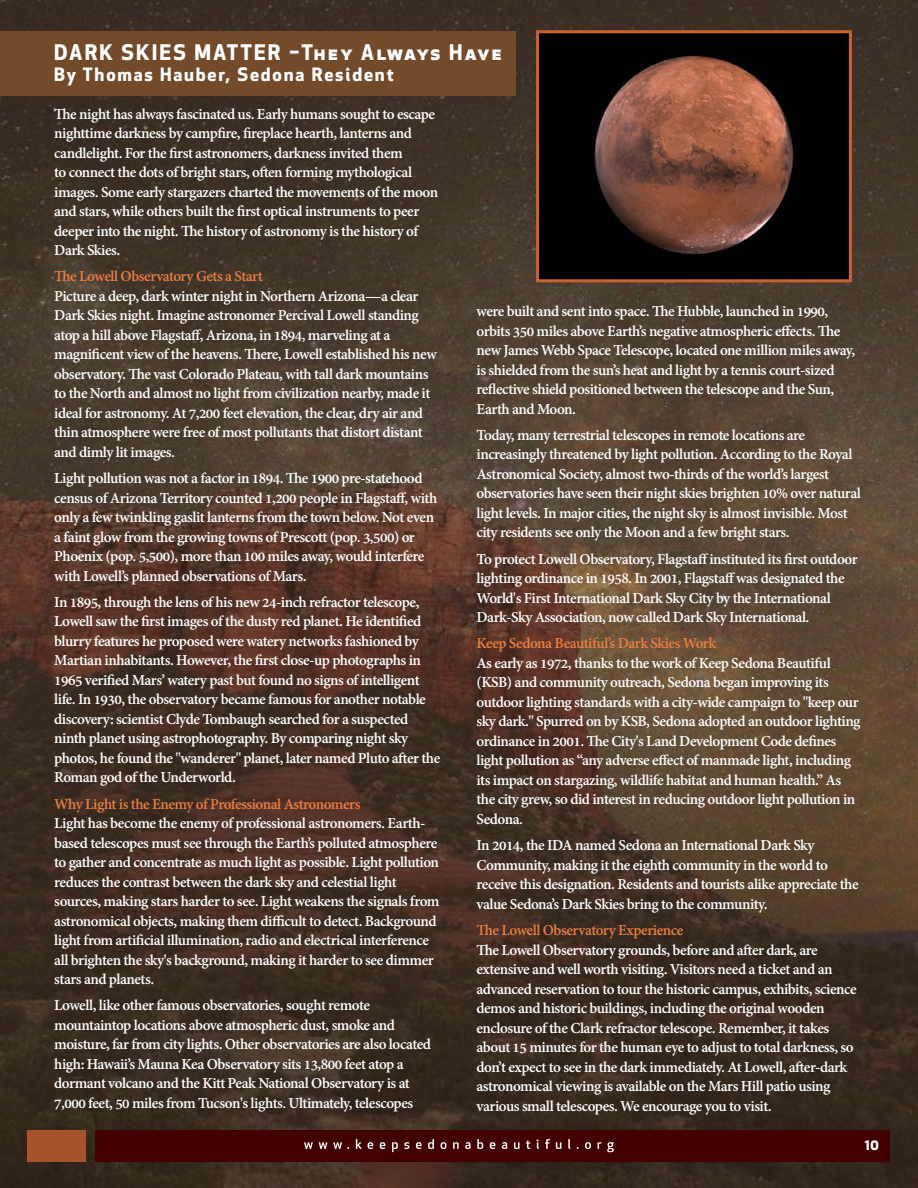
<style>
.page{position:relative;width:918px;height:1188px;background:#fff}
.page>*{position:absolute;margin:0;border:0;box-sizing:border-box;transform-origin:0 0}
.t1{font:700 21px "Apex New";letter-spacing:.1em;color:#fff}
.t2{font:700 18px "Apex New";letter-spacing:.1em;color:#fff}
.t3{font:700 16.5px/19.5px "Adobe Devanagari";letter-spacing:-.03em;color:#fff}
.t4{font:700 16.5px "Adobe Devanagari";letter-spacing:-.03em;color:#ea7e41}
.t5{font:700 16.5px "Adobe Devanagari";letter-spacing:-.03em;color:#e97e43}
.t6{font:700 15px "Apex New";color:#fff}
</style>
<div class="page">
<img style="left:0;top:0;width:918px;height:1188px">
<div style="left:95px;top:1131px;width:795px;height:31px;background:#430000"></div>
<svg style="left:304px;top:1139px;width:310px;height:13px"></svg>
<div style="left:0;top:32px;width:516px;height:64px;background:#744b2a"></div>
<div style="left:27px;top:1131px;width:59px;height:31px;background:#a7512d"></div>
<div style="left:538px;top:32px;width:312px;height:249px;background:#000"></div>
<img style="left:595px;top:55px;width:198px;height:199px">
<div style="left:536px;top:30px;width:316px;height:252px;border:3px solid #cd602f"></div>
<p class="t1" style="left:54px;top:37px;width:449px">DARK SKIES MATTER –They Always Have</p>
<p class="t2" style="left:54px;top:61px;width:341px">By Thomas Hauber, Sedona Resident</p>
<p class="t3" style="left:54px;top:106px;width:385px">The night has always fascinated us. Early humans sought to escape nighttime darkness by campfire, fireplace hearth, lanterns and candlelight. For the first astronomers, darkness invited them<br>to connect the dots of bright stars, often forming mythological images. Some early stargazers charted the movements of the moon and stars, while others built the first optical instruments to peer deeper into the night. The history of astronomy is the history of Dark Skies.</p>
<p class="t5" style="left:54px;top:267px;width:210px">The Lowell Observatory Gets a Start</p>
<p class="t3" style="left:54px;top:288px;width:384px">Picture a deep, dark winter night in Northern Arizona—a clear Dark Skies night. Imagine astronomer Percival Lowell standing atop a hill above Flagstaff, Arizona, in 1894, marveling at a magnificent view of the heavens. There, Lowell established his new observatory. The vast Colorado Plateau, with tall dark mountains to the North and almost no light from civilization nearby, made it ideal for astronomy. At 7,200 feet elevation, the clear, dry air and thin atmosphere were free of most pollutants that distort distant and dimly lit images.</p>
<p class="t3" style="left:54px;top:470px;width:385px">Light pollution was not a factor in 1894. The 1900 pre-statehood census of Arizona Territory counted 1,200 people in Flagstaff, with only a few twinkling gaslit lanterns from the town below. Not even a faint glow from the growing towns of Prescott (pop. 3,500) or Phoenix (pop. 5,500), more than 100 miles away, would interfere with Lowell’s planned observations of Mars.</p>
<p class="t3" style="left:54px;top:594px;width:388px">In 1895, through the lens of his new 24-inch refractor telescope, Lowell saw the first images of the dusty red planet. He identified blurry features he proposed were watery networks fashioned by Martian inhabitants. However, the first close-up photographs in 1965 verified Mars’ watery past but found no signs of intelligent life. In 1930, the observatory became famous for another notable discovery: scientist Clyde Tombaugh searched for a suspected ninth planet using astrophotography. By comparing night sky photos, he found the "wanderer" planet, later named Pluto after the Roman god of the Underworld.</p>
<p class="t4" style="left:54px;top:794px;width:308px">Why Light is the Enemy of Professional Astronomers</p>
<p class="t3" style="left:54px;top:815px;width:387px">Light has become the enemy of professional astronomers. Earth&shy;based telescopes must see through the Earth’s polluted atmosphere to gather and concentrate as much light as possible. Light pollution reduces the contrast between the dark sky and celestial light sources, making stars harder to see. Light weakens the signals from astronomical objects, making them difficult to detect. Background light from artificial illumination, radio and electrical interference all brighten the sky's background, making it harder to see dimmer stars and planets.</p>
<p class="t3" style="left:54px;top:997px;width:378px">Lowell, like other famous observatories, sought remote mountaintop locations above atmospheric dust, smoke and moisture, far from city lights. Other observatories are also located high: Hawaii’s Mauna Kea Observatory sits 13,800 feet atop a dormant volcano and the Kitt Peak National Observatory is at 7,000 feet, 50 miles from Tucson's lights. Ultimately, telescopes</p>
<p class="t3" style="left:477px;top:303px;width:380px">were built and sent into space. The Hubble, launched in 1990, orbits 350 miles above Earth’s negative atmospheric effects. The new James Webb Space Telescope, located one million miles away, is shielded from the sun’s heat and light by a tennis court-sized reflective shield positioned between the telescope and the Sun, Earth and Moon.</p>
<p class="t3" style="left:477px;top:427px;width:386px">Today, many terrestrial telescopes in remote locations are increasingly threatened by light pollution. According to the Royal Astronomical Society, almost two-thirds of the world’s largest observatories have seen their night skies brighten 10% over natural light levels. In major cities, the night sky is almost invisible. Most city residents see only the Moon and a few bright stars.</p>
<p class="t3" style="left:477px;top:551px;width:383px">To protect Lowell Observatory, Flagstaff instituted its first outdoor lighting ordinance in 1958. In 2001, Flagstaff was designated the World's First International Dark Sky City by the International Dark-Sky Association, now called Dark Sky International.</p>
<p class="t4" style="left:477px;top:634px;width:241px">Keep Sedona Beautiful’s Dark Skies Work</p>
<p class="t3" style="left:477px;top:655px;width:386px">As early as 1972, thanks to the work of Keep Sedona Beautiful (KSB) and community outreach, Sedona began improving its outdoor lighting standards with a city-wide campaign to "keep our sky dark." Spurred on by KSB, Sedona adopted an outdoor lighting ordinance in 2001. The City's Land Development Code defines light pollution as “any adverse effect of manmade light, including its impact on stargazing, wildlife habitat and human health.” As the city grew, so did interest in reducing outdoor light pollution in Sedona.</p>
<p class="t3" style="left:477px;top:837px;width:384px">In 2014, the IDA named Sedona an International Dark Sky Community, making it the eighth community in the world to receive this designation. Residents and tourists alike appreciate the value Sedona’s Dark Skies bring to the community.</p>
<p class="t4" style="left:477px;top:921px;width:208px">The Lowell Observatory Experience</p>
<p class="t3" style="left:477px;top:942px;width:382px">The Lowell Observatory grounds, before and after dark, are extensive and well worth visiting. Visitors need a ticket and an advanced reservation to tour the historic campus, exhibits, science demos and historic buildings, including the original wooden enclosure of the Clark refractor telescope. Remember, it takes about 15 minutes for the human eye to adjust to total darkness, so don’t expect to see in the dark immediately. At Lowell, after-dark astronomical viewing is available on the Mars Hill patio using various small telescopes. We encourage you to visit.</p>
<p class="t6" style="left:865px;top:1134px;width:16px">1 03</p>
</div>
